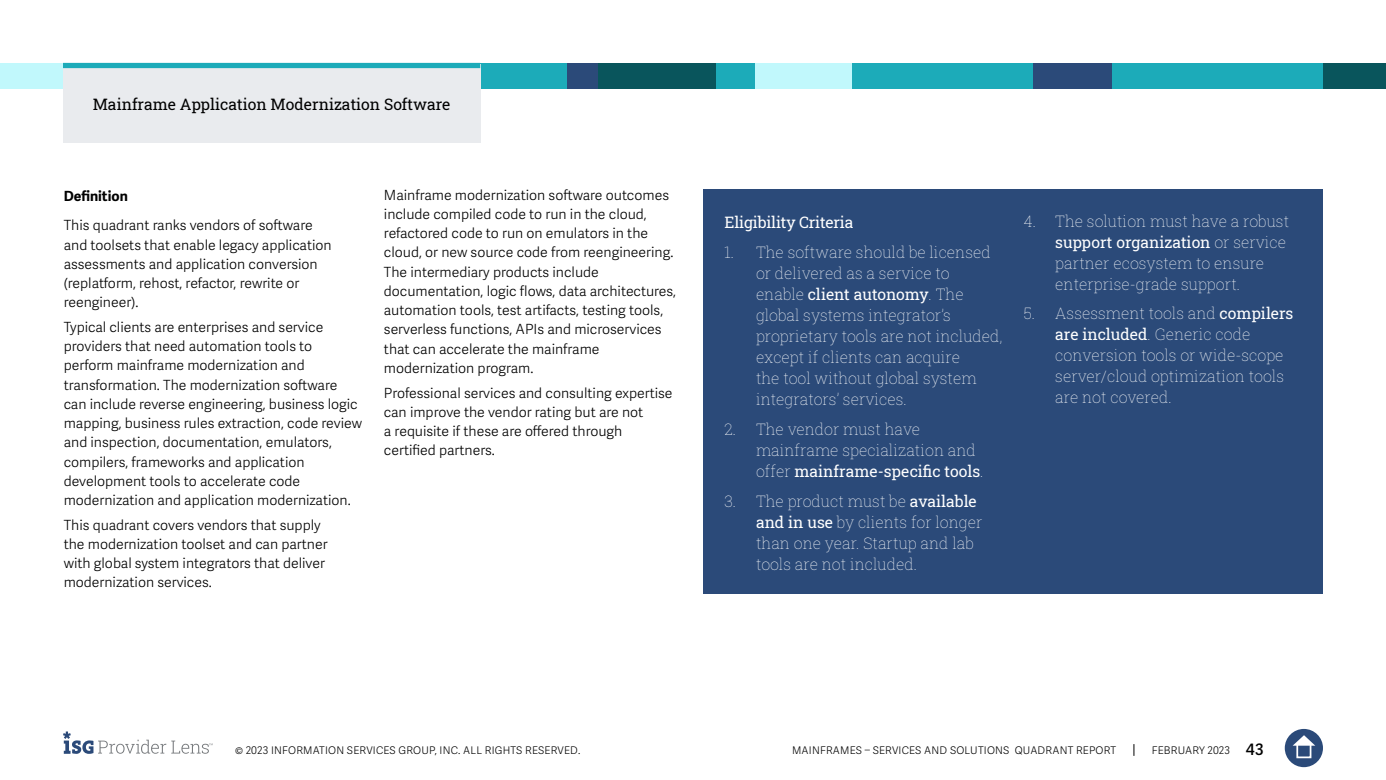
<style>
.page{position:relative;width:1386px;height:780px;background:#fff}
.page>*{position:absolute;margin:0;border:0;box-sizing:border-box;transform-origin:0 0}
.t1{font:15.75px/21px "Roboto Slab ISG P Thin";color:#fff}
.t2{font:15.75px "Roboto Slab ISG P Regular";color:#fff}
.t3{font:15.75px "Roboto Slab ISG P Regular";color:#000}
.t4{font:300 14px/19.2px "Adelle Sans";color:#000101}
.t5{font:700 14px "Adelle Sans";color:#000}
.t6{font:300 10.5px "Adelle Sans";letter-spacing:.02em;color:#000}
.s1{font-family:"Roboto Slab ISG P Thin"}
.s2{font-family:"Roboto Slab ISG P Regular"}
.s3{font-weight:600;font-size:15.75px}
</style>
<div class="page">
<svg style="left:1133px;top:744px;width:1px;height:12px"></svg>
<div style="left:1285px;top:729px;width:38px;height:38px;background:#2b4a79;border-radius:50%"></div>
<svg style="left:1293px;top:735px;width:22px;height:10px"></svg>
<div style="left:1296px;top:743px;width:15px;height:15px;border:2px solid #fff"></div>
<svg style="left:63px;top:731px;width:150px;height:23px"></svg>
<div style="left:1047px;top:63px;width:276px;height:26px;background:#1cabb9"></div>
<div style="left:0;top:63px;width:158px;height:26px;background:#c1f8fc"></div>
<div style="left:158px;top:63px;width:409px;height:26px;background:#1cabb9"></div>
<div style="left:850px;top:63px;width:184px;height:26px;background:#1cabb9"></div>
<div style="left:1323px;top:63px;width:63px;height:26px;background:#09555c"></div>
<div style="left:1033px;top:63px;width:79px;height:26px;background:#2b4a79"></div>
<div style="left:754px;top:63px;width:98px;height:26px;background:#c1f8fc"></div>
<div style="left:598px;top:63px;width:157px;height:26px;background:#1cabb9"></div>
<div style="left:598px;top:63px;width:118px;height:26px;background:#09555c"></div>
<div style="left:567px;top:63px;width:31px;height:26px;background:#2b4a79"></div>
<div style="left:704px;top:189px;width:619px;height:404px;background:#2b4a79"></div>
<div style="left:63px;top:64px;width:417px;height:78px;background:#e9ebee"></div>
<div style="left:63px;top:63px;width:417px;height:5px;background:#1cabb9"></div>
<p class="t3" style="left:93px;top:93px;width:359px">Mainframe Application Modernization Software</p>
<p class="t5" style="left:64px;top:187px;width:66px">Definition</p>
<p class="t4" style="left:64px;top:216px;width:270px">This quadrant ranks vendors of software and toolsets that enable legacy application assessments and application conversion (replatform, rehost, refactor, rewrite or reengineer).</p>
<p class="t4" style="left:64px;top:318px;width:300px">Typical clients are enterprises and service providers that need automation tools to perform mainframe modernization and transformation. The modernization software can include reverse engineering, business logic mapping, business rules extraction, code review and inspection, documentation, emulators, compilers, frameworks and application development tools to accelerate code modernization and application modernization.</p>
<p class="t4" style="left:64px;top:515px;width:265px">This quadrant covers vendors that supply the modernization toolset and can partner with global system integrators that deliver modernization services.</p>
<p class="t4" style="left:384px;top:185px;width:294px">Mainframe modernization software outcomes include compiled code to run in the cloud, refactored code to run on emulators in the cloud, or new source code from reengineering.<br>The intermediary products include documentation, logic flows, data architectures, automation tools, test artifacts, testing tools, serverless functions, APIs and microservices that can accelerate the mainframe modernization program.</p>
<p class="t4" style="left:384px;top:383px;width:290px">Professional services and consulting expertise can improve the vendor rating but are not<br>a requisite if these are offered through certified partners.</p>
<p class="t2" style="left:724px;top:212px;width:130px">Eligibility Criteria</p>
<p class="t1" style="left:756px;top:241px;width:236px;text-indent:-32px">1. The software should be licensed or delivered as a service to</p>
<p class="t2" style="left:756px;top:284px;width:209px"><span class="s1">enable</span> client autonomy<span class="s1">. The</span></p>
<p class="t1" style="left:756px;top:304px;width:248px">global systems integrator’s proprietary tools are not included, except if clients can acquire<br>the tool without global system integrators’ services.</p>
<p class="t1" style="left:756px;top:418px;width:221px;text-indent:-32px">2. The vendor must have mainframe specialization and</p>
<p class="t2" style="left:756px;top:460px;width:229px"><span class="s1">offer</span> mainframe-specific tools<span class="s1">.</span></p>
<p class="t1" style="left:756px;top:490px;width:228px;text-indent:-32px">3. The product must be <span class="s2">available and in use</span> by clients for longer than one year. Startup and lab tools are not included.</p>
<p class="t1" style="left:1024px;top:210px;width:267px">4. The solution must have a robust</p>
<p class="t2" style="left:1055px;top:231px;width:232px">support organization <span class="s1">or service</span></p>
<p class="t1" style="left:1055px;top:252px;width:211px">partner ecosystem to ensure enterprise-grade support.</p>
<p class="t1" style="left:1055px;top:303px;width:240px;text-indent:-32px">5. Assessment tools and <span class="s2">compilers are included</span>. Generic code conversion tools or wide-scope server/cloud optimization tools are not covered.</p>
<p class="t6" style="left:235px;top:744px;width:347px">© 2023 INFORMATION SERVICES GROUP, INC. ALL RIGHTS RESERVED.</p>
<p class="t6" style="left:792px;top:744px;width:326px">MAINFRAMES – SERVICES AND SOLUTIONS QUADRANT REPORT</p>
<p class="t6" style="left:1152px;top:744px;width:113px">FEBRUARY 2023 <span class="s3">43</span></p>
</div>
